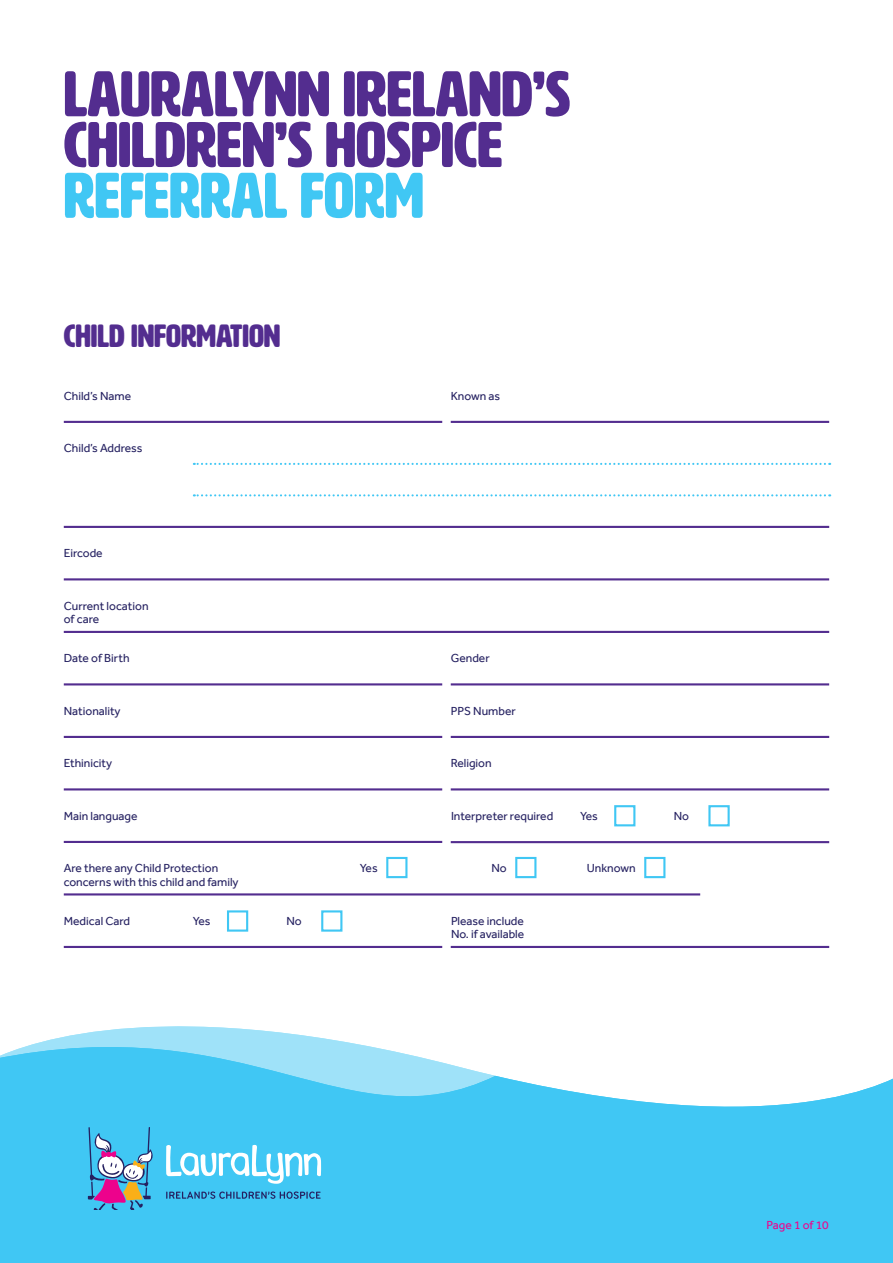
<style>
.page{position:relative;width:893px;height:1263px;background:#fff}
.page>*{position:absolute;margin:0;border:0;box-sizing:border-box;transform-origin:0 0}
.Block_Title{font:63.45px/50.7px "HWT Artz";color:#532d8f}
.t1{font:31.65px "HWT Artz";color:#532d8f}
.Block_Title-2{font:12px/13.5px "Effra";color:#252161}
.Y_N_block{font:12px "Effra";color:#252161}
.Block_Title-3{font:12px "Effra";color:#ed028c}
.s1{color:#40c7f4}
</style>
<div class="page">
<div style="left:0;top:996px;width:893px;height:267px;background:#40c7f4"></div>
<hr style="left:64px;top:421px;width:378px;height:2px;background:#532d8f">
<hr style="left:451px;top:421px;width:378px;height:2px;background:#532d8f">
<hr style="left:64px;top:526px;width:765px;height:2px;background:#532d8f">
<svg style="left:194px;top:463px;width:636px;height:2px"></svg>
<svg style="left:194px;top:494px;width:636px;height:2px"></svg>
<hr style="left:64px;top:578px;width:765px;height:2px;background:#532d8f">
<hr style="left:64px;top:631px;width:765px;height:2px;background:#532d8f">
<hr style="left:64px;top:683px;width:378px;height:2px;background:#532d8f">
<hr style="left:64px;top:736px;width:378px;height:2px;background:#532d8f">
<hr style="left:64px;top:841px;width:378px;height:2px;background:#532d8f">
<hr style="left:451px;top:841px;width:378px;height:2px;background:#532d8f">
<hr style="left:64px;top:946px;width:378px;height:2px;background:#532d8f">
<hr style="left:451px;top:683px;width:378px;height:2px;background:#532d8f">
<hr style="left:451px;top:736px;width:378px;height:2px;background:#532d8f">
<hr style="left:451px;top:788px;width:378px;height:2px;background:#532d8f">
<hr style="left:451px;top:946px;width:378px;height:2px;background:#532d8f">
<hr style="left:64px;top:788px;width:378px;height:2px;background:#532d8f">
<hr style="left:64px;top:893px;width:636px;height:2px;background:#532d8f">
<svg style="left:166px;top:1144px;width:155px;height:40px"></svg>
<svg style="left:166px;top:1191px;width:155px;height:8px"></svg>
<svg style="left:88px;top:1127px;width:65px;height:83px"></svg>
<div style="left:386px;top:857px;width:21px;height:21px;border:2px solid #40c7f4"></div>
<div style="left:515px;top:857px;width:21px;height:21px;border:2px solid #40c7f4"></div>
<div style="left:644px;top:857px;width:21px;height:21px;border:2px solid #40c7f4"></div>
<svg style="left:0;top:996px;width:893px;height:111px;fill:#fff"></svg>
<div style="left:614px;top:805px;width:21px;height:21px;border:2px solid #40c7f4"></div>
<div style="left:708px;top:805px;width:22px;height:21px;border:2px solid #40c7f4"></div>
<div style="left:227px;top:910px;width:21px;height:22px;border:2px solid #40c7f4"></div>
<div style="left:321px;top:910px;width:21px;height:22px;border:2px solid #40c7f4"></div>
<p class="Block_Title" style="left:64px;top:69px;width:508px">LAURALYNN IRELAND’S<br>CHILDREN’S HOSPICE<br><span class="s1">REFERRAL FORM</span></p>
<p class="t1" style="left:64px;top:320px;width:218px">CHILD INFORMATION</p>
<p class="Block_Title-2" style="left:64px;top:389px;width:69px">Child’s Name</p>
<p class="Block_Title-2" style="left:451px;top:389px;width:51px">Known as</p>
<p class="Block_Title-2" style="left:64px;top:441px;width:80px">Child’s Address</p>
<p class="Block_Title-2" style="left:64px;top:546px;width:40px">Eircode</p>
<p class="Block_Title-2" style="left:64px;top:599px;width:86px">Current location of care</p>
<p class="Block_Title-2" style="left:64px;top:651px;width:67px">Date of Birth</p>
<p class="Block_Title-2" style="left:64px;top:704px;width:58px">Nationality</p>
<p class="Block_Title-2" style="left:451px;top:651px;width:41px">Gender</p>
<p class="Block_Title-2" style="left:451px;top:704px;width:67px">PPS Number</p>
<p class="Block_Title-2" style="left:64px;top:756px;width:50px">Ethinicity</p>
<p class="Block_Title-2" style="left:451px;top:756px;width:42px">Religion</p>
<p class="Block_Title-2" style="left:64px;top:809px;width:75px">Main language</p>
<p class="Block_Title-2" style="left:451px;top:809px;width:104px">Interpreter required</p>
<p class="Y_N_block" style="left:580px;top:809px;width:19px">Yes</p>
<p class="Y_N_block" style="left:674px;top:809px;width:17px">No</p>
<p class="Block_Title-2" style="left:64px;top:861px;width:176px">Are there any Child Protection concerns with this child and family</p>
<p class="Y_N_block" style="left:360px;top:861px;width:19px">Yes</p>
<p class="Y_N_block" style="left:491px;top:861px;width:17px">No</p>
<p class="Y_N_block" style="left:587px;top:861px;width:50px">Unknown</p>
<p class="Block_Title-2" style="left:64px;top:914px;width:68px">Medical Card</p>
<p class="Block_Title-2" style="left:451px;top:914px;width:75px">Please include<br>No. if available</p>
<p class="Y_N_block" style="left:193px;top:914px;width:19px">Yes</p>
<p class="Y_N_block" style="left:286px;top:914px;width:17px">No</p>
<p class="Block_Title-3" style="left:767px;top:1218px;width:64px">Page 1 of 10</p>
</div>
